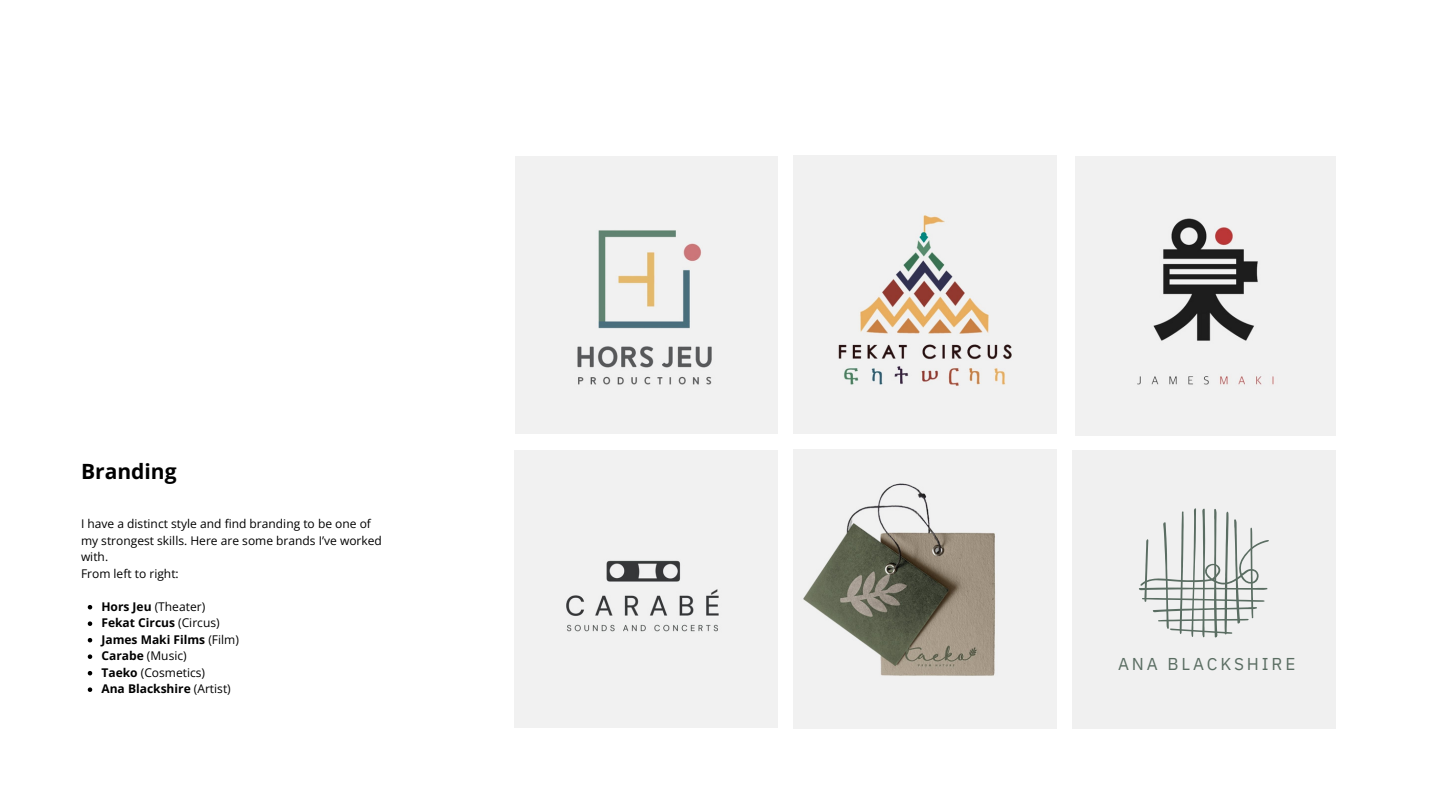
<style>
.page{position:relative;width:1440px;height:810px;background:#fff}
.page>*{position:absolute;margin:0;border:0;box-sizing:border-box;transform-origin:0 0}
.t1{font:700 21px "Open Sans";color:#000}
.t2{font:17.1px "IBM Plex Sans";letter-spacing:.165em;color:#5a6d62}
.t3{font:12px/16.5px "Open Sans";color:#000}
.t4{font:700 12px/16.5px "Open Sans";color:#000}
.s1{font-weight:400}
</style>
<div class="page">
<div style="left:516px;top:157px;width:261px;height:277px;background:#f1f1f1"></div>
<img style="left:794px;top:155px;width:263px;height:279px">
<img style="left:1075px;top:157px;width:261px;height:278px">
<svg style="left:88px;top:605px;width:4px;height:4px"></svg>
<svg style="left:88px;top:621px;width:4px;height:5px"></svg>
<svg style="left:88px;top:638px;width:4px;height:4px"></svg>
<svg style="left:88px;top:654px;width:4px;height:5px"></svg>
<svg style="left:88px;top:671px;width:4px;height:4px"></svg>
<svg style="left:88px;top:687px;width:4px;height:5px"></svg>
<div style="left:514px;top:450px;width:263px;height:278px;background:#f1f1f1"></div>
<img style="left:793px;top:449px;width:264px;height:279px">
<div style="left:1072px;top:450px;width:264px;height:279px;background:#f0f0f0"></div>
<svg style="left:1139px;top:508px;width:130px;height:130px"></svg>
<h1 class="t1" style="left:81px;top:457px;width:97px">Branding</h1>
<p class="t3" style="left:81px;top:516px;width:302px">I have a distinct style and find branding to be one of my strongest skills. Here are some brands I’ve worked with.<br>From left to right:</p>
<p class="t4" style="left:101px;top:598px;width:139px">Hors Jeu <span class="s1">(Theater)<br></span>Fekat Circus <span class="s1">(Circus)<br></span>James Maki Films <span class="s1">(Film)<br></span>Carabe <span class="s1">(Music)<br></span>Taeko <span class="s1">(Cosmetics)<br></span>Ana Blackshire <span class="s1">(Artist)</span></p>
<h2 class="t2" style="left:1118px;top:652px;width:179px">ANA BLACKSHIRE</h2>
</div>
